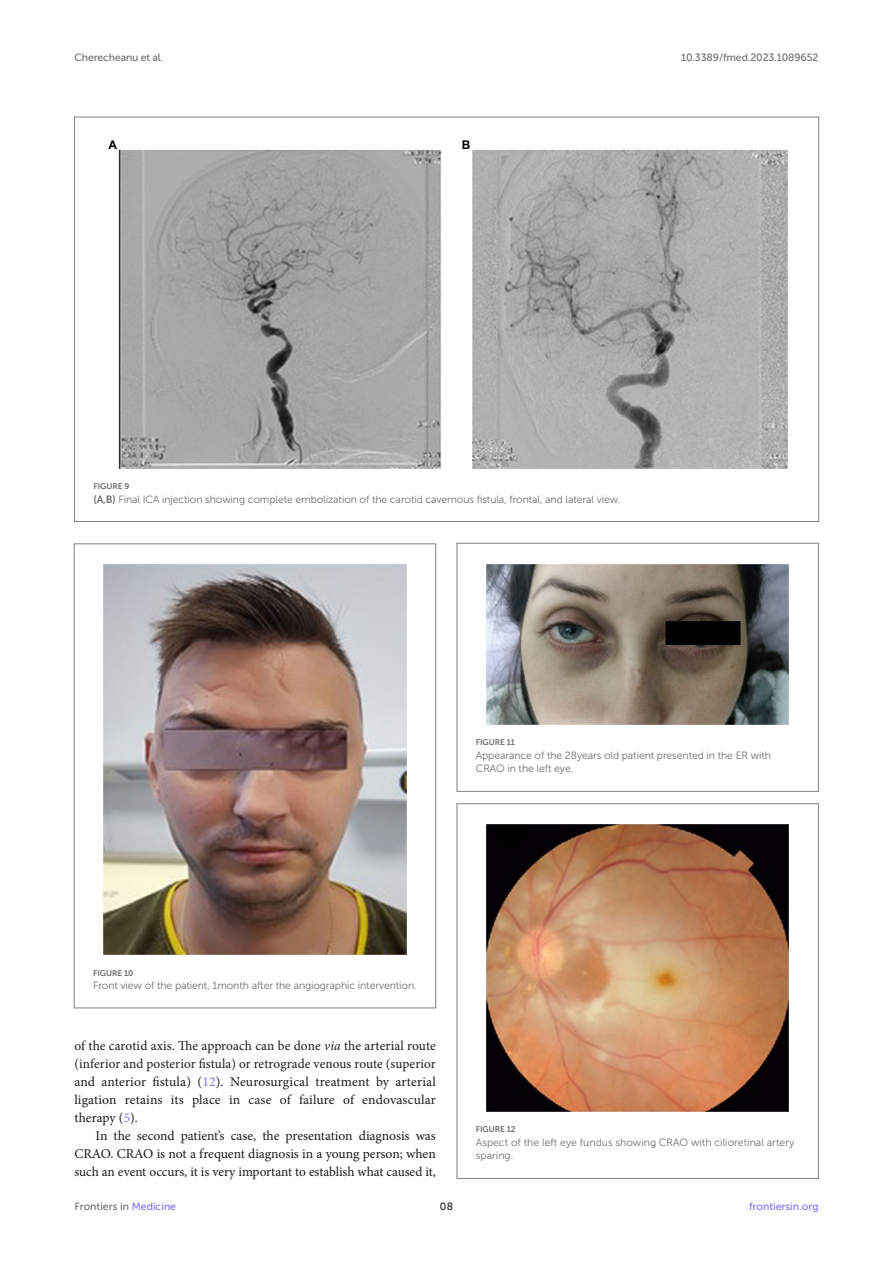
<style>
.page{position:relative;width:893px;height:1263px;background:#fff}
.page>*{position:absolute;margin:0;border:0;box-sizing:border-box;transform-origin:0 0}
.TEXT{font:13.5px/18px "Minion Pro";color:#1b1c1b;text-align:justify}
.t1{font:700 12px "Arial";color:#000}
.FIG_LEG{font:10.5px/13.5px "Museo Sans 300";letter-spacing:-.01em;color:#706f70}
.t2{font:10.5px "Museo Sans 500";letter-spacing:-.015em;color:#706f70}
.t3{font:10.5px "Museo Sans 500";color:#856df0}
.t4{font:10.5px "Museo Sans 500";color:#1b1c1b}
.FIG_HD{font:8.25px "Museo Sans 700";letter-spacing:-.01em;color:#706f70}
.s1{font-family:"Museo Sans 700"}
.s2{font-style:italic}
.s3{color:#856df0}
</style>
<div class="page">
<img style="left:103px;top:564px;width:304px;height:392px">
<img style="left:486px;top:564px;width:303px;height:161px">
<div style="left:457px;top:543px;width:362px;height:248px;border:1px solid #808285"></div>
<img style="left:118px;top:149px;width:670px;height:320px">
<img style="left:486px;top:824px;width:303px;height:288px">
<div style="left:457px;top:803px;width:362px;height:375px;border:1px solid #808285"></div>
<p class="t2" style="left:74px;top:51px;width:90px">Cherecheanu et al.</p>
<p class="t2" style="left:681px;top:51px;width:139px">10.3389/fmed.2023.1089652</p>
<p class="t1" style="left:109px;top:137px;width:10px">A</p>
<p class="t1" style="left:462px;top:137px;width:10px">B</p>
<p class="FIG_HD" style="left:94px;top:482px;width:37px">FIGURE 9</p>
<p class="FIG_LEG" style="left:94px;top:492px;width:528px"><span class="s1">(A,B)</span> Final ICA injection showing complete embolization of the carotid cavernous fistula, frontal, and lateral view.</p>
<p class="FIG_HD" style="left:476px;top:738px;width:41px">FIGURE 11</p>
<p class="FIG_LEG" style="left:476px;top:749px;width:297px">Appearance of the 28 years old patient presented in the ER with<br>CRAO in the left eye.</p>
<p class="FIG_HD" style="left:93px;top:968px;width:42px">FIGURE 10</p>
<p class="FIG_LEG" style="left:93px;top:979px;width:325px">Front view of the patient, 1 month after the angiographic intervention.</p>
<p class="TEXT" style="left:74px;top:1037px;width:363px">of the carotid axis. The approach can be done <span class="s2">via</span> the arterial route (inferior and posterior fistula) or retrograde venous route (superior and anterior fistula) (<span class="s3">12</span>). Neurosurgical treatment by arterial ligation retains its place in case of failure of endovascular therapy (<span class="s3">5</span>).</p>
<p class="TEXT" style="left:74px;top:1127px;width:363px;text-indent:21px">In the second patient’s case, the presentation diagnosis was CRAO. CRAO is not a frequent diagnosis in a young person; when such an event occurs, it is very important to establish what caused it,</p>
<p class="FIG_HD" style="left:476px;top:1125px;width:41px">FIGURE 12</p>
<p class="FIG_LEG" style="left:476px;top:1136px;width:320px">Aspect of the left eye fundus showing CRAO with cilioretinal artery sparing.</p>
<p class="t2" style="left:74px;top:1200px;width:103px">Frontiers in <span class="s3">Medicine</span></p>
<p class="t4" style="left:440px;top:1200px;width:15px">08</p>
<p class="t3" style="left:749px;top:1200px;width:71px">frontiersin.org</p>
</div>
